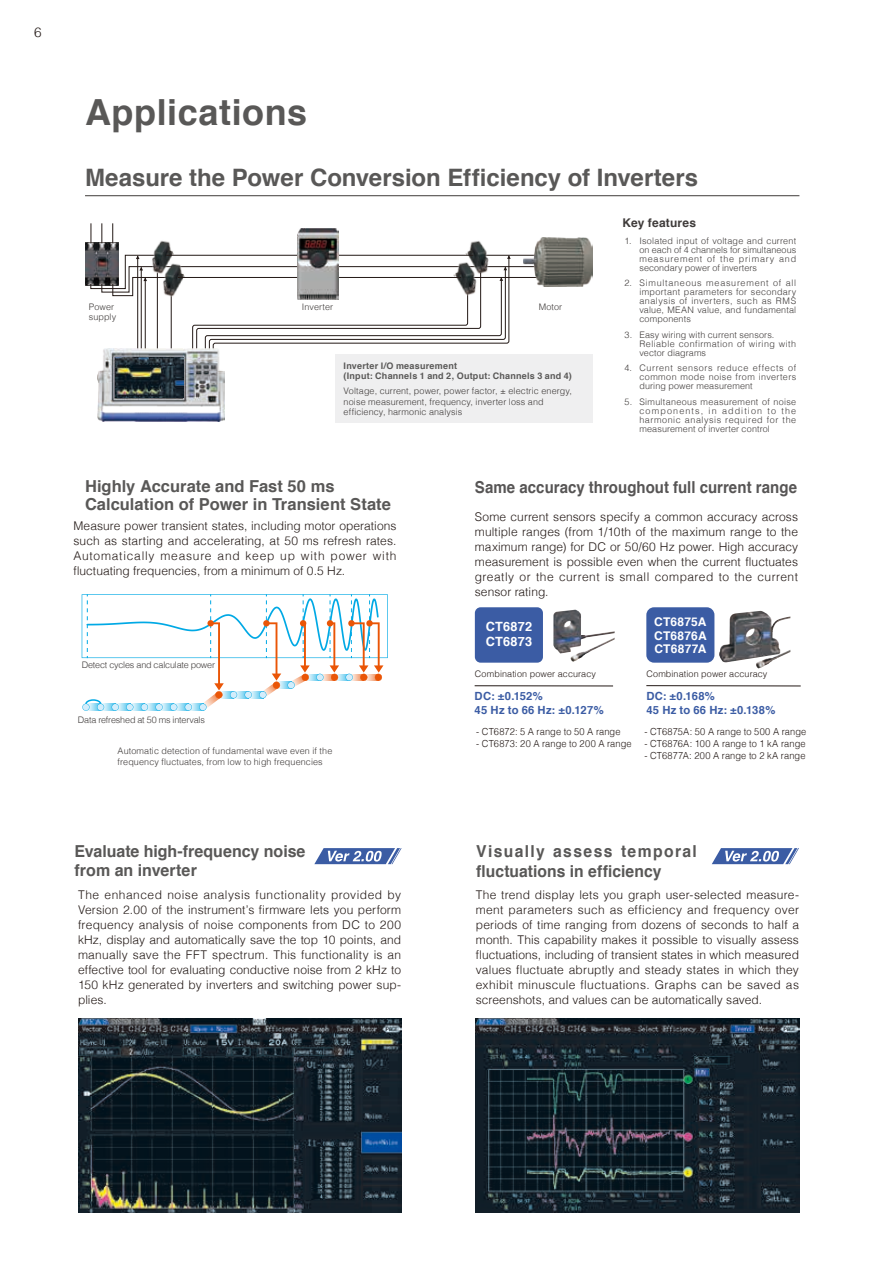
<style>
.page{position:relative;width:893px;height:1263px;background:#fff}
.page>*{position:absolute;margin:0;border:0;box-sizing:border-box;transform-origin:0 0}
.t1{font:700 36px "Helvetica";letter-spacing:.015em;color:#595857}
.t2{font:700 24px "Helvetica";letter-spacing:-.005em;color:#595857}
.t3{font:700 16.5px/18px "Helvetica";color:#595857}
.t4{font:700 16.5px/19.5px "Helvetica";letter-spacing:.08em;color:#595857;scale:.95 1}
.t5{font:700 16.5px "Helvetica";color:#575555;scale:.91 1}
.t6{font:300 13.5px "Helvetica";color:#231916}
.t7{font:700 12.75px/15px "Helvetica";letter-spacing:.015em;color:#fff}
.t8{font:300 12px/15px "Helvetica";letter-spacing:.01em;color:#231916;text-align:justify}
.t9{font:700 12px/13.5px "Helvetica";letter-spacing:.015em;color:#fff;text-align:justify}
.t10{font:700 12px "Helvetica";letter-spacing:.015em;color:#3f3b3a}
.t11{font:700 11.25px/13.5px "Helvetica";letter-spacing:.025em;color:#3b5ca4}
.t12{font:300 9.75px "Helvetica";letter-spacing:.01em;color:#231916;scale:.95 1}
.t13{font:300 9px/9px "Helvetica";letter-spacing:.015em;color:#3f3b3a}
.t14{font:700 9px/10.5px "Helvetica";letter-spacing:.025em;color:#595857}
.t15{font:300 9px "Helvetica";letter-spacing:.015em;color:#231916}
.t16{font:300 9px "Helvetica";letter-spacing:-.02em;color:#3f3b3a}
.t17{font:300 9px "Helvetica";letter-spacing:-.015em;color:#3f3b3a}
</style>
<div class="page">
<hr style="left:85px;top:195px;width:714px;height:1px;background:#3f3b3a">
<hr style="left:473px;top:255px;width:73px;height:1px;background:#231916">
<hr style="left:327px;top:266px;width:219px;height:1px;background:#231916">
<hr style="left:461px;top:277px;width:85px;height:1px;background:#231916">
<img style="left:86px;top:242px;width:32px;height:43px">
<svg style="left:90px;top:254px;width:421px;height:101px"></svg>
<img style="left:140px;top:254px;width:11px;height:46px">
<hr style="left:166px;top:255px;width:136px;height:1px;background:#231916">
<img style="left:151px;top:241px;width:42px;height:82px">
<hr style="left:178px;top:277px;width:124px;height:1px;background:#231916">
<img style="left:524px;top:238px;width:69px;height:49px">
<img style="left:446px;top:241px;width:42px;height:81px">
<hr style="left:327px;top:255px;width:146px;height:1px;background:#231916">
<hr style="left:327px;top:277px;width:134px;height:1px;background:#231916">
<img style="left:297px;top:228px;width:41px;height:71px">
<svg style="left:91px;top:223px;width:1px;height:20px"></svg>
<svg style="left:101px;top:223px;width:1px;height:20px"></svg>
<svg style="left:112px;top:223px;width:1px;height:20px"></svg>
<img style="left:97px;top:349px;width:128px;height:73px">
<img style="left:115px;top:357px;width:68px;height:41px">
<div style="left:335px;top:355px;width:258px;height:68px;background:#efeff0"></div>
<svg style="left:82px;top:594px;width:306px;height:117px"></svg>
<svg style="left:314px;top:848px;width:88px;height:16px"></svg>
<img style="left:78px;top:1018px;width:323px;height:194px">
<svg style="left:712px;top:848px;width:87px;height:16px"></svg>
<img style="left:476px;top:1018px;width:323px;height:194px">
<img style="left:553px;top:610px;width:62px;height:52px">
<img style="left:719px;top:611px;width:71px;height:57px">
<div style="left:646px;top:607px;width:68px;height:56px;background:#3b5ca4;border-radius:8px"></div>
<div style="left:475px;top:607px;width:68px;height:56px;background:#3b5ca4;border-radius:6px"></div>
<hr style="left:475px;top:685px;width:138px;height:1px;background:#231916">
<hr style="left:646px;top:685px;width:155px;height:1px;background:#231916">
<p class="t6" style="left:34px;top:21px;width:9px">6</p>
<h1 class="t1" style="left:85px;top:83px;width:224px">Applications</h1>
<h2 class="t2" style="left:85px;top:159px;width:614px">Measure the Power Conversion Efficiency of Inverters</h2>
<p class="t13" style="left:89px;top:301px;width:29px;line-height:10.5px">Power supply</p>
<p class="t13" style="left:302px;top:302px;width:33px">Inverter</p>
<p class="t13" style="left:539px;top:302px;width:25px">Motor</p>
<p class="t14" style="left:344px;top:360px;width:230px">Inverter I/O measurement<br>(Input: Channels 1 and 2, Output: Channels 3 and 4)</p>
<p class="t13" style="left:344px;top:385px;width:230px;line-height:10.5px">Voltage, current, power, power factor, ± electric energy, noise measurement, frequency, inverter loss and efficiency, harmonic analysis</p>
<p class="t10" style="left:622px;top:213px;width:75px">Key features</p>
<p class="t13" style="left:639px;top:236px;width:158px;text-align:justify;text-indent:-15px">1. Isolated input of voltage and current on each of 4 channels for simultaneous measurement of the primary and secondary power of inverters</p>
<p class="t13" style="left:639px;top:278px;width:158px;text-align:justify;text-indent:-15px">2. Simultaneous measurement of all important parameters for secondary analysis of inverters, such as RMS value, MEAN value, and fundamental components</p>
<p class="t13" style="left:639px;top:330px;width:158px;text-indent:-15px">3. Easy wiring with current sensors.<br>Reliable confirmation of wiring with vector diagrams</p>
<p class="t13" style="left:639px;top:363px;width:158px;text-align:justify;text-indent:-15px">4. Current sensors reduce effects of common mode noise from inverters during power measurement</p>
<p class="t13" style="left:639px;top:396px;width:158px;text-align:justify;text-indent:-15px">5. Simultaneous measurement of noise components, in addition to the harmonic analysis required for the measurement of inverter control</p>
<h3 class="t3" style="left:85px;top:478px;width:307px">Highly Accurate and Fast 50 ms<br>Calculation of Power in Transient State</h3>
<p class="t8" style="left:73px;top:517px;width:325px">Measure power transient states, including motor operations such as starting and accelerating, at 50 ms refresh rates.<br>Automatically measure and keep up with power with fluctuating frequencies, from a minimum of 0.5 Hz.</p>
<p class="t16" style="left:82px;top:658px;width:135px">Detect cycles and calculate power</p>
<p class="t17" style="left:78px;top:712px;width:129px">Data refreshed at 50 ms intervals</p>
<p class="t13" style="left:118px;top:745px;width:216px;line-height:10.5px">Automatic detection of fundamental wave even if the frequency fluctuates, from low to high frequencies</p>
<h3 class="t3" style="left:75px;top:842px;width:232px;line-height:19.5px">Evaluate high-frequency noise from an inverter</h3>
<p class="t8" style="left:78px;top:886px;width:325px">The enhanced noise analysis functionality provided by Version 2.00 of the instrument’s firmware lets you perform frequency analysis of noise components from DC to 200 kHz, display and automatically save the top 10 points, and manually save the FFT spectrum. This functionality is an effective tool for evaluating conductive noise from 2 kHz to 150 kHz generated by inverters and switching power sup&shy;plies.</p>
<h3 class="t5" style="left:475px;top:474px;width:355px">Same accuracy throughout full current range</h3>
<p class="t8" style="left:475px;top:508px;width:325px">Some current sensors specify a common accuracy across multiple ranges (from 1/10th of the maximum range to the maximum range) for DC or 50/60 Hz power. High accuracy measurement is possible even when the current fluctuates greatly or the current is small compared to the current sensor rating.</p>
<p class="t7" style="left:486px;top:619px;width:48px">CT6872<br>CT6873</p>
<p class="t9" style="left:654px;top:616px;width:54px">CT6875A CT6876A CT6877A</p>
<p class="t15" style="left:475px;top:667px;width:123px">Combination power accuracy</p>
<p class="t11" style="left:475px;top:689px;width:131px">DC: ±0.152%<br>45 Hz to 66 Hz: ±0.127%</p>
<p class="t15" style="left:646px;top:667px;width:123px">Combination power accuracy</p>
<p class="t11" style="left:646px;top:689px;width:130px">DC: ±0.168%<br>45 Hz to 66 Hz: ±0.138%</p>
<p class="t12" style="left:476px;top:724px;width:153px">- CT6872: 5 A range to 50 A range</p>
<p class="t12" style="left:476px;top:736px;width:165px">- CT6873: 20 A range to 200 A range</p>
<p class="t12" style="left:644px;top:724px;width:172px">- CT6875A: 50 A range to 500 A range</p>
<p class="t12" style="left:644px;top:736px;width:171px">- CT6876A: 100 A range to 1 kA range</p>
<p class="t12" style="left:644px;top:748px;width:171px">- CT6877A: 200 A range to 2 kA range</p>
<h3 class="t4" style="left:476px;top:842px;width:234px">Visually assess temporal fluctuations in efficiency</h3>
<p class="t8" style="left:476px;top:886px;width:325px">The trend display lets you graph user-selected measure&shy;ment parameters such as efficiency and frequency over periods of time ranging from dozens of seconds to half a month. This capability makes it possible to visually assess fluctuations, including of transient states in which measured values fluctuate abruptly and steady states in which they exhibit minuscule fluctuations. Graphs can be saved as screenshots, and values can be automatically saved.</p>
</div>
